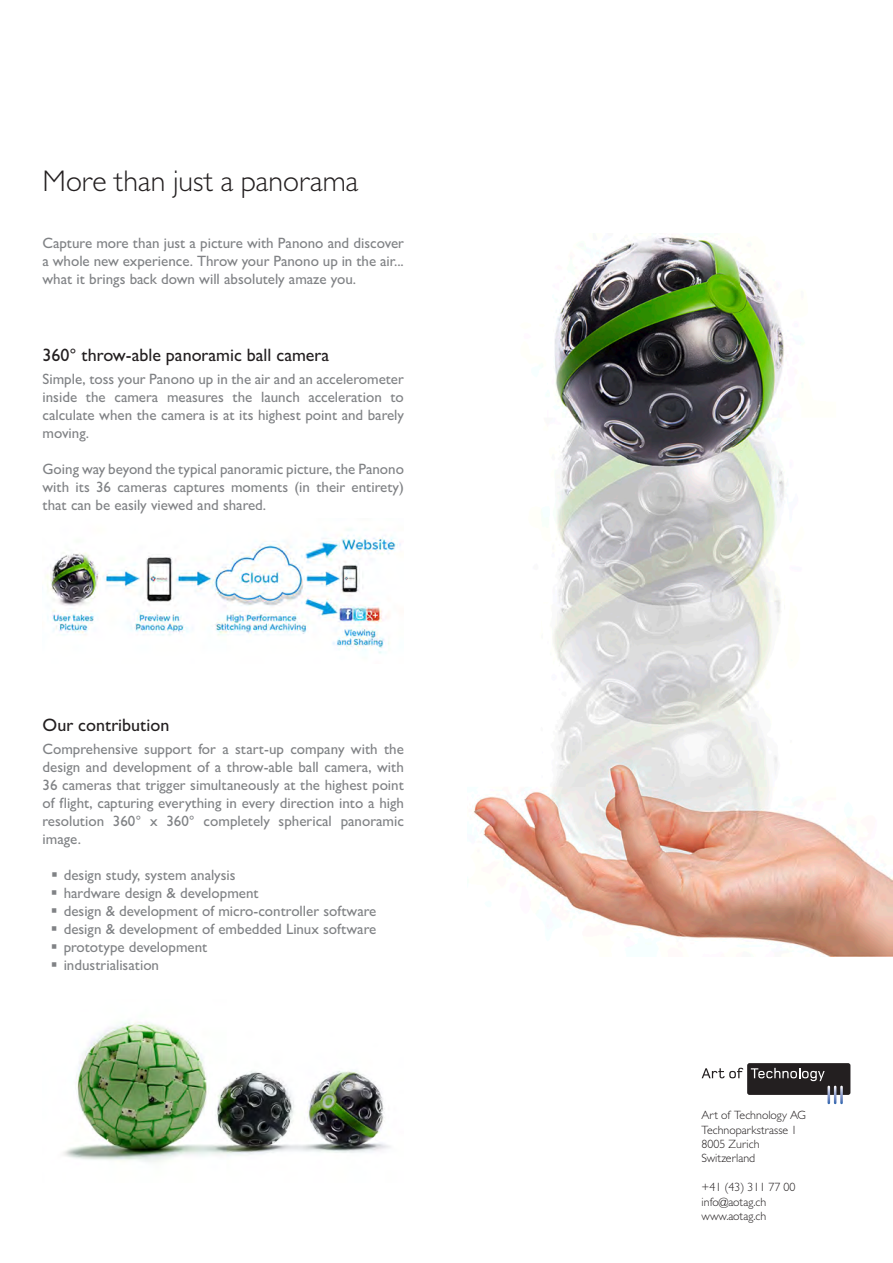
<style>
.page{position:relative;width:893px;height:1263px;background:#fff}
.page>*{position:absolute;margin:0;border:0;box-sizing:border-box;transform-origin:0 0}
.t1{font:300 30px "Gill Sans MT Std";color:#231f20}
.t2{font:500 18px "Gill Sans MT Std";color:#231f20}
.t3{font:500 15px/18px "Gill Sans MT Std";color:#808285;text-align:justify}
.t4{font:300 12px/14.4px "Gill Sans MT Std";color:#231f20}
</style>
<div class="page">
<div style="left:747px;top:1063px;width:103px;height:32px;background:#231f20;border-radius:2px"></div>
<svg style="left:840px;top:1086px;width:3px;height:18px"></svg>
<svg style="left:834px;top:1086px;width:2px;height:18px"></svg>
<svg style="left:827px;top:1086px;width:3px;height:18px"></svg>
<svg style="left:702px;top:1068px;width:41px;height:10px"></svg>
<svg style="left:751px;top:1068px;width:74px;height:13px"></svg>
<img style="left:473px;top:236px;width:420px;height:721px">
<img style="left:46px;top:529px;width:355px;height:125px">
<img style="left:63px;top:1022px;width:327px;height:140px">
<h1 class="t1" style="left:43px;top:162px;width:317px">More than just a panorama</h1>
<p class="t3" style="left:43px;top:234px;width:363px">Capture more than just a picture with Panono and discover a whole new experience. Throw your Panono up in the air... what it brings back down will absolutely amaze you.</p>
<p class="t2" style="left:43px;top:344px;width:288px">360° throw-able panoramic ball camera</p>
<p class="t3" style="left:43px;top:370px;width:363px">Simple, toss your Panono up in the air and an accelerometer inside the camera measures the launch acceleration to calculate when the camera is at its highest point and barely moving.</p>
<p class="t3" style="left:43px;top:460px;width:363px">Going way beyond the typical panoramic picture, the Panono with its 36 cameras captures moments (in their entirety) that can be easily viewed and shared.</p>
<p class="t2" style="left:43px;top:714px;width:128px">Our contribution</p>
<p class="t3" style="left:43px;top:740px;width:363px">Comprehensive support for a start-up company with the design and development of a throw-able ball camera, with 36 cameras that trigger simultaneously at the highest point of flight, capturing everything in every direction into a high resolution 360° x 360° completely spherical panoramic image.</p>
<p class="t3" style="left:64px;top:866px;width:314px;text-align:left">design study, system analysis<br>hardware design &amp; development<br>design &amp; development of micro-controller software design &amp; development of embedded Linux software prototype development<br>industrialisation</p>
<p class="t4" style="left:702px;top:1108px;width:106px">Art of Technology AG<br>Technoparkstrasse 1<br>8005 Zurich<br>Switzerland</p>
<p class="t4" style="left:702px;top:1180px;width:95px">+41 (43) 311 77 00 info@aotag.ch www.aotag.ch</p>
</div>
